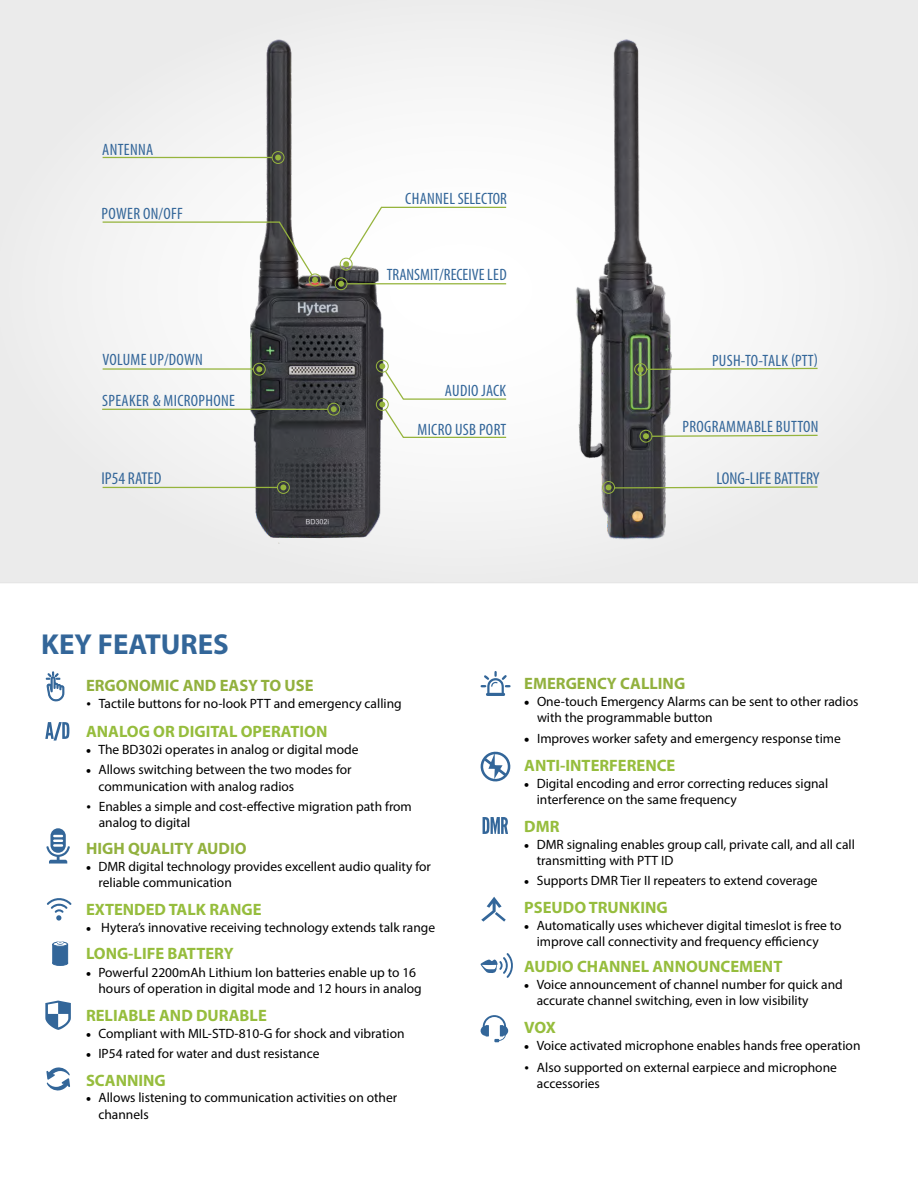
<style>
.page{position:relative;width:918px;height:1188px;background:#fff}
.page>*{position:absolute;margin:0;border:0;box-sizing:border-box;transform-origin:0 0}
.t1{font:700 28.95px "Myriad Pro";color:#369}
.t2{font:condensed 17.25px "Myriad Pro";color:#369}
.t3{font:700 16.5px "Myriad Pro";color:#96bd3d}
.t4{font:condensed 16.5px "Myriad Pro";letter-spacing:.02em;color:#369}
.t5{font:700 16.5px "Myriad Pro";color:#92b13e}
.t6{font:condensed 16.5px "Myriad Pro";color:#369}
.t7{font:13.5px/16.2px "Myriad Pro";color:#000}
</style>
<div class="page">
<svg style="left:0;top:0;width:918px;height:583px"></svg>
<img style="left:572px;top:36px;width:107px;height:507px">
<img style="left:244px;top:33px;width:146px;height:512px">
<svg style="left:483px;top:817px;width:25px;height:17px"></svg>
<svg style="left:481px;top:953px;width:32px;height:25px"></svg>
<svg style="left:46px;top:828px;width:24px;height:36px"></svg>
<svg style="left:481px;top:1015px;width:27px;height:27px"></svg>
<svg style="left:45px;top:722px;width:24px;height:19px"></svg>
<svg style="left:47px;top:898px;width:24px;height:23px"></svg>
<svg style="left:46px;top:1067px;width:24px;height:24px"></svg>
<svg style="left:480px;top:751px;width:31px;height:31px"></svg>
<svg style="left:45px;top:1001px;width:26px;height:29px"></svg>
<hr style="left:103px;top:157px;width:169px;height:1px;background:#96b43d">
<hr style="left:102px;top:409px;width:226px;height:1px;background:#96b43d">
<hr style="left:103px;top:368px;width:150px;height:2px;background:#96b43d">
<hr style="left:103px;top:487px;width:175px;height:1px;background:#96b43d">
<svg style="left:280px;top:484px;width:6px;height:6px"></svg>
<div style="left:277px;top:481px;width:13px;height:13px;border:1px solid #96b43d;border-radius:50%"></div>
<svg style="left:606px;top:484px;width:213px;height:6px"></svg>
<div style="left:602px;top:481px;width:13px;height:13px;border:1px solid #96b43d;border-radius:50%"></div>
<svg style="left:338px;top:281px;width:6px;height:6px"></svg>
<div style="left:335px;top:277px;width:12px;height:13px;border:1px solid #96b43d;border-radius:50%"></div>
<svg style="left:343px;top:206px;width:164px;height:61px"></svg>
<div style="left:340px;top:258px;width:13px;height:13px;border:1px solid #96b43d;border-radius:50%"></div>
<svg style="left:643px;top:433px;width:176px;height:6px"></svg>
<div style="left:640px;top:430px;width:12px;height:13px;border:1px solid #96b43d;border-radius:50%"></div>
<svg style="left:638px;top:367px;width:181px;height:5px"></svg>
<div style="left:634px;top:363px;width:13px;height:13px;border:1px solid #96b43d;border-radius:50%"></div>
<svg style="left:275px;top:155px;width:6px;height:6px"></svg>
<div style="left:272px;top:151px;width:12px;height:13px;border:1px solid #96b43d;border-radius:50%"></div>
<svg style="left:101px;top:221px;width:217px;height:62px"></svg>
<div style="left:309px;top:274px;width:12px;height:12px;border:1px solid #96b43d;border-radius:50%"></div>
<svg style="left:256px;top:366px;width:6px;height:6px"></svg>
<div style="left:253px;top:363px;width:13px;height:13px;border:1px solid #96b43d;border-radius:50%"></div>
<svg style="left:331px;top:406px;width:6px;height:6px"></svg>
<div style="left:327px;top:403px;width:13px;height:13px;border:1px solid #96b43d;border-radius:50%"></div>
<svg style="left:53px;top:961px;width:15px;height:5px"></svg>
<svg style="left:52px;top:941px;width:16px;height:22px"></svg>
<svg style="left:481px;top:671px;width:30px;height:25px"></svg>
<svg style="left:481px;top:897px;width:25px;height:25px"></svg>
<hr style="left:347px;top:283px;width:159px;height:1px;background:#96b43d">
<div style="left:376px;top:360px;width:13px;height:13px;border:1px solid #96b43d;border-radius:50%"></div>
<svg style="left:379px;top:363px;width:128px;height:76px"></svg>
<div style="left:376px;top:398px;width:13px;height:13px;border:1px solid #96b43d;border-radius:50%"></div>
<svg style="left:46px;top:672px;width:18px;height:29px"></svg>
<p class="t4" style="left:102px;top:143px;width:53px">ANTENNA</p>
<p class="t4" style="left:102px;top:206px;width:83px">POWER ON/OFF</p>
<p class="t4" style="left:102px;top:353px;width:102px">VOLUME UP/DOWN</p>
<p class="t4" style="left:102px;top:394px;width:134px">SPEAKER &amp; MICROPHONE</p>
<p class="t4" style="left:405px;top:191px;width:103px">CHANNEL SELECTOR</p>
<p class="t6" style="left:387px;top:267px;width:121px">TRANSMIT/RECEIVE LED</p>
<p class="t4" style="left:445px;top:384px;width:63px">AUDIO JACK</p>
<p class="t4" style="left:417px;top:422px;width:90px">MICRO USB PORT</p>
<p class="t4" style="left:791px;top:353px;width:28px">( )</p>
<p class="t4" style="left:712px;top:353px;width:103px">PUSH-TO-TALK PTT</p>
<p class="t4" style="left:683px;top:420px;width:137px">PROGRAMMABLE BUTTON</p>
<p class="t2" style="left:102px;top:471px;width:61px">IP54 RATED</p>
<p class="t2" style="left:717px;top:471px;width:105px">LONG-LIFE BATTERY</p>
<h1 class="t1" style="left:41px;top:632px;width:189px">KEY FEATURES</h1>
<p class="t5" style="left:86px;top:679px;width:229px">ERGONOMIC AND EASY TO USE</p>
<p class="t7" style="left:99px;top:697px;width:304px">Tactile buttons for no-look PTT and emergency calling</p>
<p class="t3" style="left:86px;top:724px;width:243px">ANALOG OR DIGITAL OPERATION</p>
<p class="t7" style="left:86px;top:742px;width:274px">• The BD302i operates in analog or digital mode</p>
<p class="t7" style="left:98px;top:763px;width:255px;text-indent:-12px">• Allows switching between the two modes for communication with analog radios</p>
<p class="t7" style="left:99px;top:799px;width:315px">Enables a simple and cost-effective migration path from analog to digital</p>
<p class="t5" style="left:86px;top:841px;width:162px">HIGH QUALITY AUDIO</p>
<p class="t7" style="left:98px;top:859px;width:334px;text-indent:-12px">• DMR digital technology provides excellent audio quality for reliable communication</p>
<p class="t3" style="left:86px;top:902px;width:177px">EXTENDED TALK RANGE</p>
<p class="t7" style="left:86px;top:920px;width:351px">• Hytera’s innovative receiving technology extends talk range</p>
<p class="t3" style="left:86px;top:947px;width:149px">LONG-LIFE BATTERY</p>
<p class="t7" style="left:98px;top:965px;width:325px;text-indent:-12px">• Powerful 2200mAh Lithium Ion batteries enable up to 16 hours of operation in digital mode and 12 hours in analog</p>
<p class="t3" style="left:86px;top:1008px;width:182px">RELIABLE AND DURABLE</p>
<p class="t7" style="left:86px;top:1026px;width:320px">• Compliant with MIL-STD-810-G for shock and vibration</p>
<p class="t7" style="left:86px;top:1046px;width:235px">• IP54 rated for water and dust resistance</p>
<p class="t3" style="left:86px;top:1073px;width:81px">SCANNING</p>
<p class="t7" style="left:98px;top:1091px;width:300px;text-indent:-12px">• Allows listening to communication activities on other channels</p>
<p class="t5" style="left:524px;top:677px;width:162px">EMERGENCY CALLING</p>
<p class="t7" style="left:537px;top:695px;width:323px;text-indent:-13px">• One-touch Emergency Alarms can be sent to other radios with the programmable button</p>
<p class="t7" style="left:524px;top:731px;width:318px">• Improves worker safety and emergency response time</p>
<p class="t3" style="left:524px;top:759px;width:153px">ANTI-INTERFERENCE</p>
<p class="t7" style="left:537px;top:777px;width:293px;text-indent:-12px">• Digital encoding and error correcting reduces signal interference on the same frequency</p>
<p class="t3" style="left:524px;top:820px;width:37px">DMR</p>
<p class="t7" style="left:537px;top:837px;width:320px;text-indent:-12px">• DMR signaling enables group call, private call, and all call transmitting with PTT ID</p>
<p class="t7" style="left:524px;top:874px;width:295px">• Supports DMR Tier II repeaters to extend coverage</p>
<p class="t3" style="left:524px;top:901px;width:145px">PSEUDO TRUNKING</p>
<p class="t7" style="left:537px;top:918px;width:306px;text-indent:-12px">• Automatically uses whichever digital timeslot is free to improve call connectivity and frequency efficiency</p>
<p class="t3" style="left:524px;top:959px;width:260px">AUDIO CHANNEL ANNOUNCEMENT</p>
<p class="t7" style="left:537px;top:977px;width:308px;text-indent:-12px">• Voice announcement of channel number for quick and accurate channel switching, even in low visibility</p>
<p class="t3" style="left:524px;top:1020px;width:33px">VOX</p>
<p class="t7" style="left:537px;top:1035px;width:325px;line-height:22.6px;text-indent:-13px">• Voice activated microphone enables hands free operation<br>Also supported on external earpiece and microphone</p>
<p class="t7" style="left:537px;top:1077px;width:64px">accessories</p>
</div>
